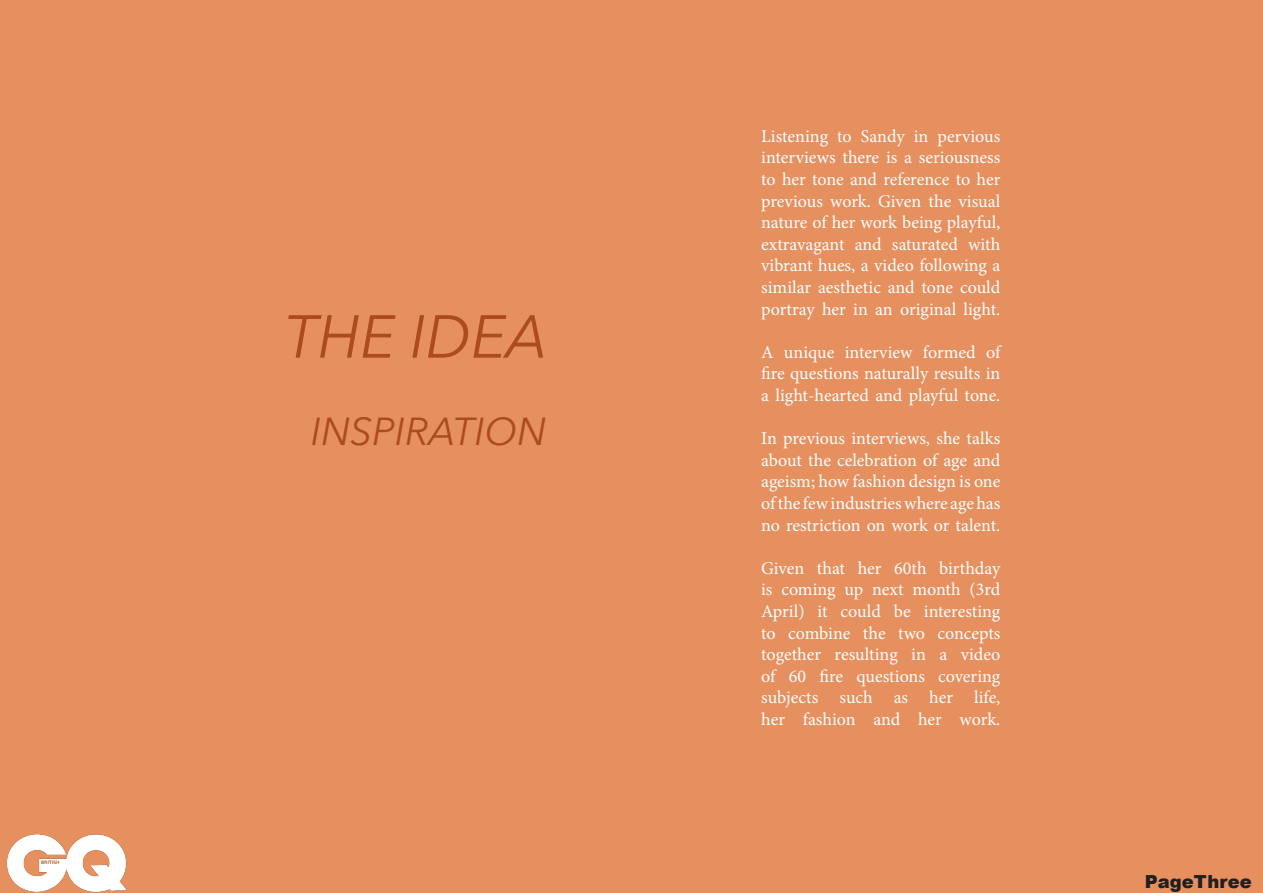
<style>
.page{position:relative;width:1263px;height:893px;background:#e69060}
.page>*{position:absolute;margin:0;border:0;box-sizing:border-box;transform-origin:0 0}
.t1{font:italic 60px "Avenir Next";color:#ac4a20}
.t2{font:italic 39px "Avenir Next";color:#ac4a20}
.t3{font:18px/21.6px "Minion Pro";color:#fff;text-align:justify}
.t4{font:900 18px "Arial";color:#231f20}
</style>
<div class="page">
<img style="left:7px;top:834px;width:120px;height:58px">
<p class="t1" style="left:285px;top:286px;width:264px">THE IDEA</p>
<p class="t2" style="left:311px;top:398px;width:237px">INSPIRATION</p>
<p class="t3" style="left:761px;top:125px;width:241px">Listening to Sandy in pervious interviews there is a seriousness to her tone and reference to her previous work. Given the visual nature of her work being playful, extravagant and saturated with vibrant hues, a video following a similar aesthetic and tone could portray her in an original light.</p>
<p class="t3" style="left:761px;top:341px;width:241px">A unique interview formed of fire questions naturally results in a light-hearted and playful tone.</p>
<p class="t3" style="left:761px;top:428px;width:241px">In previous interviews, she talks about the celebration of age and ageism; how fashion design is one of the few industries where age has no restriction on work or talent.</p>
<p class="t3" style="left:761px;top:557px;width:241px">Given that her 60th birthday is coming up next month (3rd April) it could be interesting to combine the two concepts together resulting in a video of 60 fire questions covering subjects such as her life, her fashion and her work.</p>
<p class="t4" style="left:1145px;top:869px;width:108px">PageThree</p>
</div>
